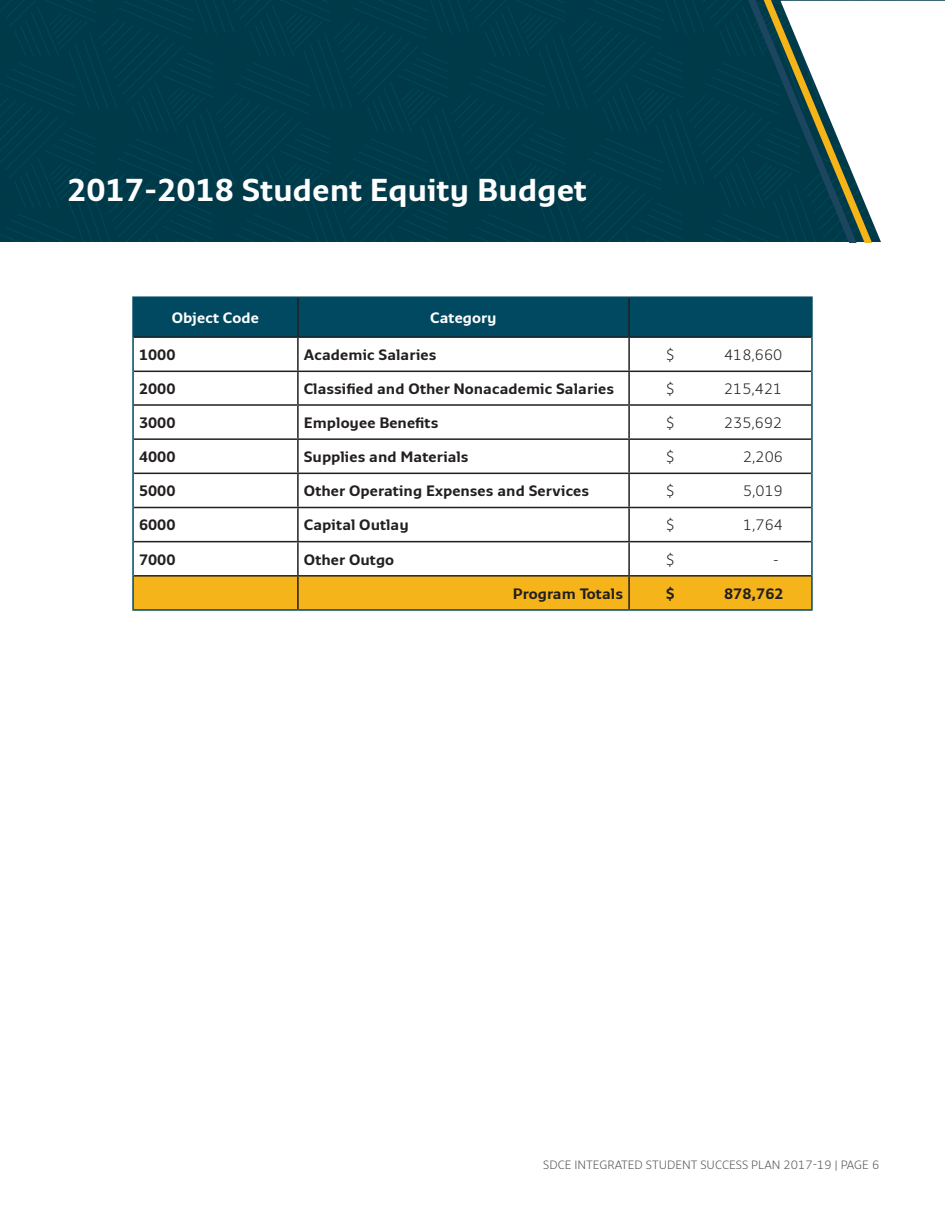
<style>
.page{position:relative;width:945px;height:1215px;background:#fff}
.page>*{position:absolute;margin:0;border:0;box-sizing:border-box;transform-origin:0 0}
.Heading{font:700 31.5px "Monitor Pro";color:#fff}
.Paragraph_-_Spacing{font:700 15px "Monitor Pro";color:#231f20}
.Paragraph_-_Spacing-2{font:300 15px "Monitor Pro";color:#231f20}
.Table_Heading{font:700 15px "Monitor Pro";letter-spacing:.005em;color:#fff}
.t1{font:300 12px "Monitor Pro";color:#57585a}
</style>
<div class="page">
<div style="left:0;top:1px;width:945px;height:241px;background:#003a49"></div>
<svg style="left:747px;top:1px;width:198px;height:241px"></svg>
<div style="left:134px;top:298px;width:677px;height:38px;background:#004960"></div>
<div style="left:134px;top:577px;width:677px;height:32px;background:#f5b41a"></div>
<hr style="left:132px;top:296px;width:166px;height:2px;background:#004960">
<hr style="left:132px;top:298px;width:2px;height:39px;background:#004960">
<hr style="left:298px;top:296px;width:331px;height:2px;background:#004960">
<hr style="left:629px;top:296px;width:184px;height:2px;background:#004960">
<hr style="left:811px;top:298px;width:2px;height:39px;background:#004960">
<hr style="left:132px;top:337px;width:2px;height:34px;background:#004960">
<hr style="left:811px;top:337px;width:2px;height:34px;background:#004960">
<hr style="left:132px;top:371px;width:2px;height:34px;background:#004960">
<hr style="left:811px;top:371px;width:2px;height:34px;background:#004960">
<hr style="left:132px;top:405px;width:2px;height:34px;background:#004960">
<hr style="left:811px;top:405px;width:2px;height:34px;background:#004960">
<hr style="left:132px;top:439px;width:2px;height:34px;background:#004960">
<hr style="left:811px;top:439px;width:2px;height:34px;background:#004960">
<hr style="left:132px;top:473px;width:2px;height:34px;background:#004960">
<hr style="left:811px;top:473px;width:2px;height:34px;background:#004960">
<hr style="left:132px;top:507px;width:2px;height:35px;background:#004960">
<hr style="left:811px;top:507px;width:2px;height:35px;background:#004960">
<hr style="left:132px;top:542px;width:2px;height:34px;background:#004960">
<hr style="left:811px;top:542px;width:2px;height:34px;background:#004960">
<hr style="left:132px;top:576px;width:2px;height:33px;background:#004960">
<hr style="left:811px;top:576px;width:2px;height:33px;background:#004960">
<hr style="left:132px;top:609px;width:166px;height:2px;background:#004960">
<hr style="left:298px;top:609px;width:331px;height:2px;background:#004960">
<hr style="left:629px;top:609px;width:184px;height:2px;background:#004960">
<hr style="left:297px;top:298px;width:2px;height:38px;background:#231f20">
<hr style="left:628px;top:298px;width:2px;height:38px;background:#231f20">
<hr style="left:134px;top:336px;width:164px;height:2px;background:#231f20">
<hr style="left:298px;top:336px;width:331px;height:2px;background:#231f20">
<hr style="left:297px;top:338px;width:2px;height:33px;background:#231f20">
<hr style="left:629px;top:336px;width:182px;height:2px;background:#231f20">
<hr style="left:628px;top:338px;width:2px;height:33px;background:#231f20">
<hr style="left:134px;top:371px;width:164px;height:1px;background:#231f20">
<hr style="left:298px;top:371px;width:331px;height:1px;background:#231f20">
<hr style="left:297px;top:372px;width:2px;height:32px;background:#231f20">
<hr style="left:629px;top:371px;width:182px;height:1px;background:#231f20">
<hr style="left:628px;top:372px;width:2px;height:32px;background:#231f20">
<hr style="left:134px;top:404px;width:164px;height:2px;background:#231f20">
<hr style="left:298px;top:404px;width:331px;height:2px;background:#231f20">
<hr style="left:297px;top:406px;width:2px;height:32px;background:#231f20">
<hr style="left:629px;top:404px;width:182px;height:2px;background:#231f20">
<hr style="left:628px;top:406px;width:2px;height:32px;background:#231f20">
<hr style="left:134px;top:438px;width:164px;height:2px;background:#231f20">
<hr style="left:298px;top:438px;width:331px;height:2px;background:#231f20">
<hr style="left:297px;top:440px;width:2px;height:33px;background:#231f20">
<hr style="left:629px;top:438px;width:182px;height:2px;background:#231f20">
<hr style="left:628px;top:440px;width:2px;height:33px;background:#231f20">
<hr style="left:134px;top:473px;width:164px;height:1px;background:#231f20">
<hr style="left:298px;top:473px;width:331px;height:1px;background:#231f20">
<hr style="left:297px;top:474px;width:2px;height:33px;background:#231f20">
<hr style="left:629px;top:473px;width:182px;height:1px;background:#231f20">
<hr style="left:628px;top:474px;width:2px;height:33px;background:#231f20">
<hr style="left:134px;top:507px;width:164px;height:1px;background:#231f20">
<hr style="left:298px;top:507px;width:331px;height:1px;background:#231f20">
<hr style="left:297px;top:508px;width:2px;height:33px;background:#231f20">
<hr style="left:629px;top:507px;width:182px;height:1px;background:#231f20">
<hr style="left:628px;top:508px;width:2px;height:33px;background:#231f20">
<hr style="left:134px;top:541px;width:164px;height:1px;background:#231f20">
<hr style="left:298px;top:541px;width:331px;height:1px;background:#231f20">
<hr style="left:297px;top:542px;width:2px;height:33px;background:#231f20">
<hr style="left:629px;top:541px;width:182px;height:1px;background:#231f20">
<hr style="left:628px;top:542px;width:2px;height:33px;background:#231f20">
<hr style="left:134px;top:575px;width:164px;height:2px;background:#231f20">
<hr style="left:298px;top:575px;width:331px;height:2px;background:#231f20">
<hr style="left:297px;top:577px;width:2px;height:32px;background:#231f20">
<hr style="left:629px;top:575px;width:182px;height:2px;background:#231f20">
<hr style="left:628px;top:577px;width:2px;height:32px;background:#231f20">
<h1 class="Heading" style="left:68px;top:169px;width:521px">2017-2018 Student Equity Budget</h1>
<p class="Table_Heading" style="left:172px;top:308px;width:89px">Object Code</p>
<p class="Table_Heading" style="left:430px;top:308px;width:68px">Category</p>
<p class="Paragraph_-_Spacing" style="left:139px;top:345px;width:38px">1000</p>
<p class="Paragraph_-_Spacing" style="left:304px;top:345px;width:134px">Academic Salaries</p>
<p class="Paragraph_-_Spacing-2" style="left:666px;top:345px;width:11px">$</p>
<p class="Paragraph_-_Spacing-2" style="left:724px;top:345px;width:60px">418,660</p>
<p class="Paragraph_-_Spacing" style="left:139px;top:378px;width:38px">2000</p>
<p class="Paragraph_-_Spacing" style="left:304px;top:378px;width:312px">Classified and Other Nonacademic Salaries</p>
<p class="Paragraph_-_Spacing-2" style="left:666px;top:378px;width:11px">$</p>
<p class="Paragraph_-_Spacing-2" style="left:724px;top:378px;width:60px">215,421</p>
<p class="Paragraph_-_Spacing" style="left:139px;top:412px;width:38px">3000</p>
<p class="Paragraph_-_Spacing" style="left:304px;top:412px;width:136px">Employee Benefits</p>
<p class="Paragraph_-_Spacing-2" style="left:666px;top:412px;width:11px">$</p>
<p class="Paragraph_-_Spacing-2" style="left:724px;top:412px;width:60px">235,692</p>
<p class="Paragraph_-_Spacing" style="left:139px;top:447px;width:38px">4000</p>
<p class="Paragraph_-_Spacing" style="left:304px;top:447px;width:166px">Supplies and Materials</p>
<p class="Paragraph_-_Spacing-2" style="left:666px;top:447px;width:11px">$</p>
<p class="Paragraph_-_Spacing-2" style="left:743px;top:447px;width:41px">2,206</p>
<p class="Paragraph_-_Spacing" style="left:139px;top:481px;width:38px">5000</p>
<p class="Paragraph_-_Spacing" style="left:304px;top:481px;width:287px">Other Operating Expenses and Services</p>
<p class="Paragraph_-_Spacing-2" style="left:666px;top:481px;width:11px">$</p>
<p class="Paragraph_-_Spacing-2" style="left:743px;top:481px;width:41px">5,019</p>
<p class="Paragraph_-_Spacing" style="left:139px;top:515px;width:38px">6000</p>
<p class="Paragraph_-_Spacing" style="left:304px;top:515px;width:107px">Capital Outlay</p>
<p class="Paragraph_-_Spacing-2" style="left:666px;top:515px;width:11px">$</p>
<p class="Paragraph_-_Spacing-2" style="left:743px;top:515px;width:41px">1,764</p>
<p class="Paragraph_-_Spacing" style="left:139px;top:549px;width:38px">7000</p>
<p class="Paragraph_-_Spacing" style="left:304px;top:549px;width:92px">Other Outgo</p>
<p class="Paragraph_-_Spacing-2" style="left:666px;top:549px;width:11px">$</p>
<p class="Paragraph_-_Spacing-2" style="left:773px;top:549px;width:7px">-</p>
<p class="Paragraph_-_Spacing" style="left:513px;top:583px;width:112px">Program Totals</p>
<p class="Paragraph_-_Spacing" style="left:666px;top:583px;width:11px">$</p>
<p class="Paragraph_-_Spacing" style="left:724px;top:583px;width:61px">878,762</p>
<p class="t1" style="left:543px;top:1157px;width:337px">SDCE INTEGRATED STUDENT SUCCESS PLAN 2017-19 | PAGE 6</p>
</div>
